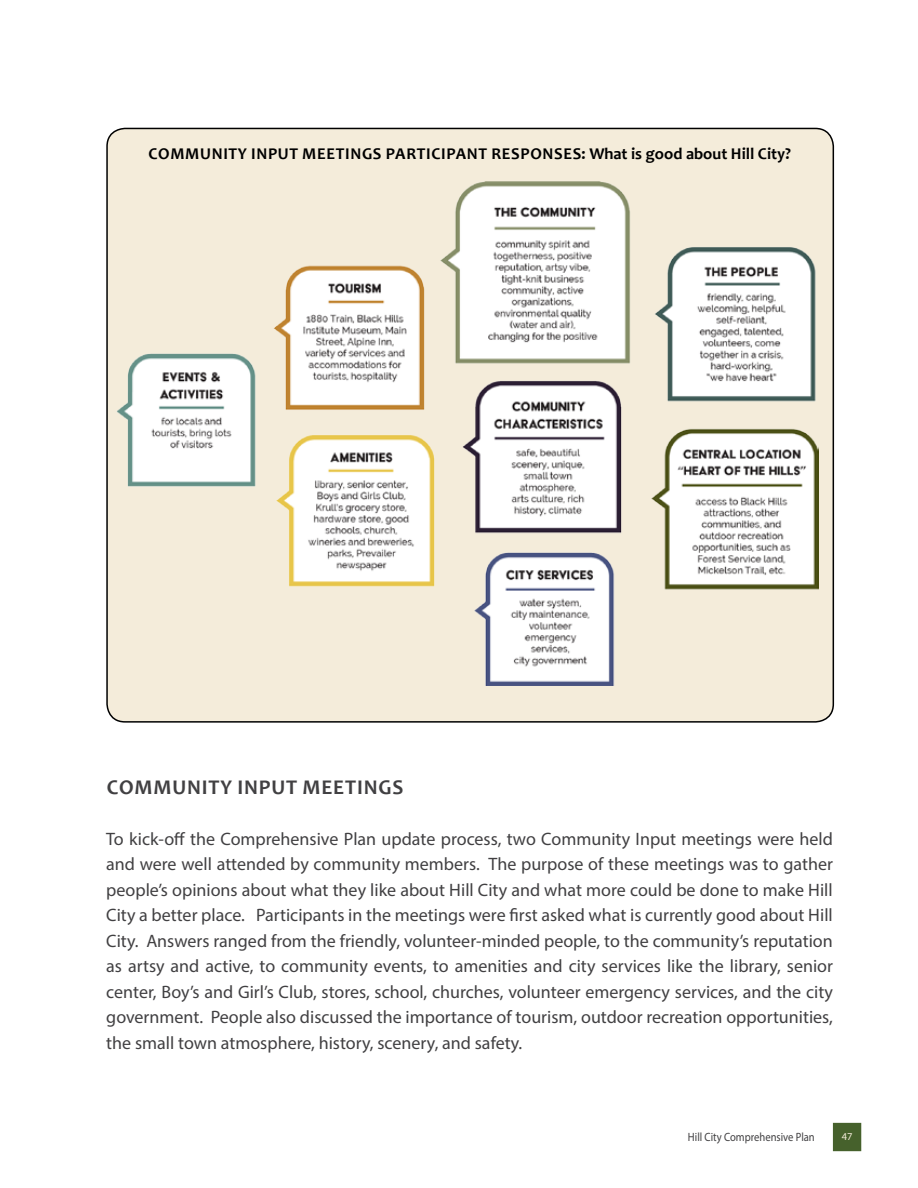
<style>
.page{position:relative;width:918px;height:1188px;background:#fff}
.page>*{position:absolute;margin:0;border:0;box-sizing:border-box;transform-origin:0 0}
.t1{font:700 21px "Candara";letter-spacing:.04em;color:#414042}
.t2{font:18px/25.5px "Myriad Pro";color:#414042;text-align:justify}
.t3{font:700 16.5px "Candara";letter-spacing:.04em;color:#000}
.t4{font:12px "Myriad Pro";color:#414042;scale:.88 1}
.t5{font:10.5px "Myriad Pro";color:#f4ecda}
</style>
<div class="page">
<div style="left:107px;top:128px;width:726px;height:594px;background:#f4ecda;border-radius:18px"></div>
<img style="left:117px;top:182px;width:701px;height:503px">
<div style="left:833px;top:1123px;width:28px;height:28px;background:#46612c"></div>
<p class="t3" style="left:149px;top:143px;width:644px">COMMUNITY INPUT MEETINGS PARTICIPANT RESPONSES: What is good about Hill City?</p>
<p class="t1" style="left:107px;top:774px;width:298px">COMMUNITY INPUT MEETINGS</p>
<p class="t2" style="left:106px;top:826px;width:728px">To kick-off the Comprehensive Plan update process, two Community Input meetings were held and were well attended by community members. The purpose of these meetings was to gather people’s opinions about what they like about Hill City and what more could be done to make Hill City a better place. Participants in the meetings were first asked what is currently good about Hill City. Answers ranged from the friendly, volunteer-minded people, to the community’s reputation as artsy and active, to community events, to amenities and city services like the library, senior center, Boy’s and Girl’s Club, stores, school, churches, volunteer emergency services, and the city government. People also discussed the importance of tourism, outdoor recreation opportunities, the small town atmosphere, history, scenery, and safety.</p>
<p class="t4" style="left:688px;top:1130px;width:146px">Hill City Comprehensive Plan</p>
<p class="t5" style="left:842px;top:1130px;width:12px">47</p>
</div>
